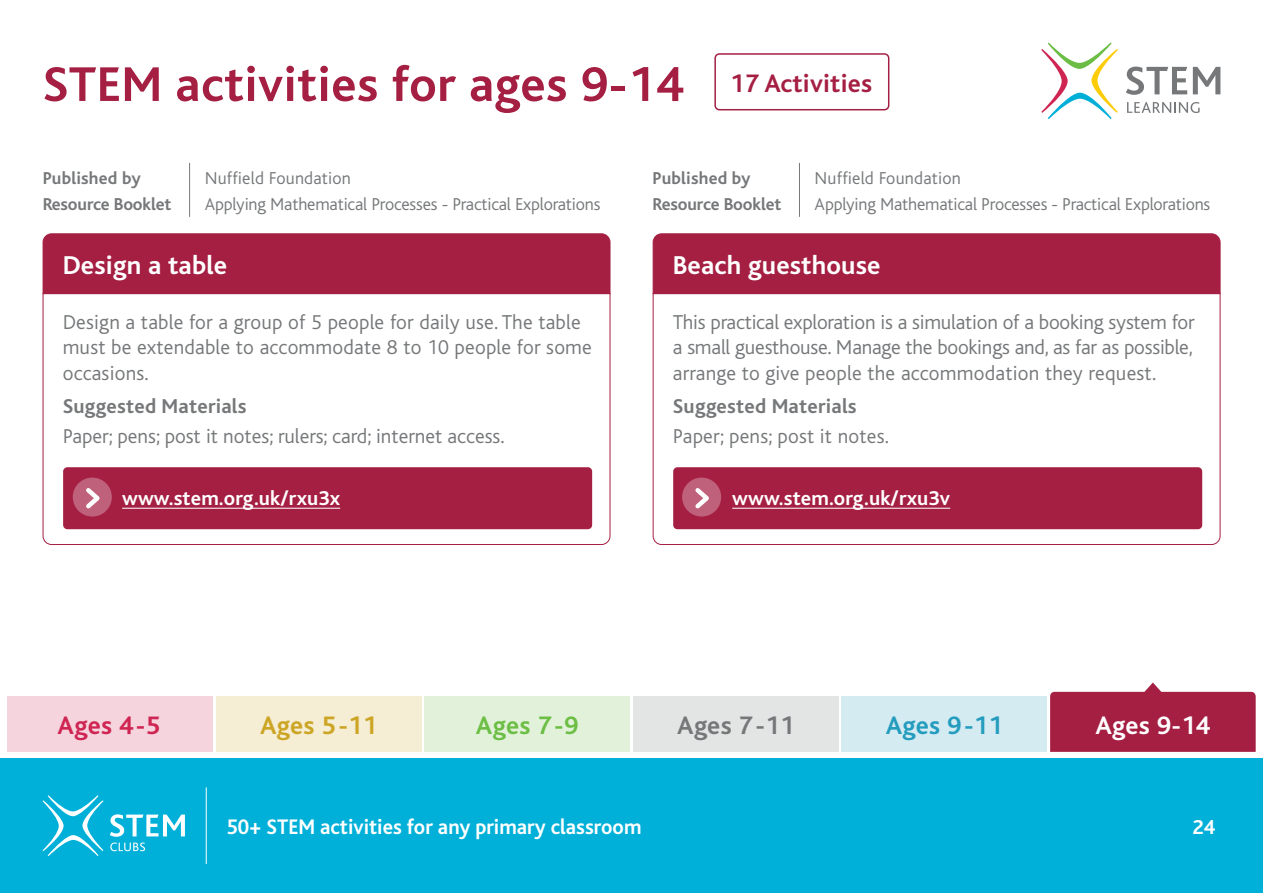
<style>
.page{position:relative;width:1263px;height:893px;background:#fff}
.page>*{position:absolute;margin:0;border:0;box-sizing:border-box;transform-origin:0 0}
.t1{font:700 51px "Bliss";letter-spacing:.01em;color:#a51f43}
.t2{font:700 27px "Bliss";letter-spacing:.005em;color:#fff}
.t3{font:700 26.4px "Bliss";letter-spacing:.01em;color:#cca524}
.t4{font:700 26.4px "Bliss";letter-spacing:.01em;color:#757779}
.t5{font:700 26.4px "Bliss";letter-spacing:.01em;color:#249cbe}
.t6{font:700 26.4px "Bliss";letter-spacing:.01em;color:#fff}
.t7{font:700 26.4px "Bliss";color:#cf2553}
.t8{font:700 26.4px "Bliss";color:#6cbe45}
.t9{font:700 22.05px "Bliss";color:#fff;scale:.95 1}
.t10{font:300 21px/25.2px "Bliss";letter-spacing:.01em;color:#757779}
.t11{font:700 21px "Bliss";letter-spacing:.005em;color:#fff}
.t12{font:700 21px "Bliss";letter-spacing:.01em;color:#757779}
.t13{font:300 18px "Bliss";letter-spacing:-.01em;color:#757779}
.t14{font:300 18px "Bliss";letter-spacing:.01em;color:#757779}
.t15{font:700 18px "Bliss";letter-spacing:-.01em;color:#757779}
.t16{font:700 18px "Bliss";letter-spacing:.01em;color:#757779}
</style>
<div class="page">
<div style="left:714px;top:53px;width:175px;height:57px;border:2px solid #a51f43;border-radius:4px"></div>
<svg style="left:42px;top:294px;width:569px;height:251px"></svg>
<svg style="left:652px;top:294px;width:569px;height:251px"></svg>
<div style="left:42px;top:233px;width:569px;height:61px;background:#a51f43"></div>
<div style="left:652px;top:233px;width:569px;height:61px;background:#a51f43"></div>
<div style="left:63px;top:467px;width:529px;height:62px;background:#a51f43;border-radius:4px"></div>
<div style="left:673px;top:467px;width:529px;height:62px;background:#a51f43;border-radius:4px"></div>
<hr style="left:122px;top:508px;width:218px;height:1px;background:#fff">
<hr style="left:732px;top:508px;width:218px;height:1px;background:#fff">
<hr style="left:189px;top:163px;width:1px;height:54px;background:#757779">
<hr style="left:799px;top:163px;width:1px;height:54px;background:#757779">
<div style="left:74px;top:478px;width:37px;height:38px;background:#bf617b;border-radius:50%"></div>
<div style="left:73px;top:478px;width:39px;height:39px;border:2px solid #fff;border-radius:50%"></div>
<svg style="left:82px;top:488px;width:22px;height:24px"></svg>
<div style="left:683px;top:478px;width:37px;height:38px;background:#bf617b;border-radius:50%"></div>
<div style="left:682px;top:478px;width:39px;height:39px;border:2px solid #fff;border-radius:50%"></div>
<svg style="left:691px;top:488px;width:22px;height:24px"></svg>
<div style="left:0;top:758px;width:1263px;height:135px;background:#00b0d8"></div>
<svg style="left:110px;top:814px;width:75px;height:37px"></svg>
<svg style="left:43px;top:795px;width:60px;height:61px"></svg>
<hr style="left:206px;top:787px;width:1px;height:77px;background:#fff">
<svg style="left:1127px;top:102px;width:72px;height:11px"></svg>
<svg style="left:1126px;top:67px;width:61px;height:28px"></svg>
<svg style="left:1193px;top:67px;width:27px;height:27px"></svg>
<svg style="left:1041px;top:43px;width:77px;height:76px"></svg>
<div style="left:7px;top:696px;width:206px;height:56px;background:#f5d4dd"></div>
<div style="left:216px;top:696px;width:205px;height:56px;background:#f5edd4"></div>
<div style="left:424px;top:696px;width:206px;height:56px;background:#e2f2da"></div>
<div style="left:633px;top:696px;width:205px;height:56px;background:#e3e4e4"></div>
<div style="left:842px;top:696px;width:205px;height:56px;background:#d4ebf2"></div>
<svg style="left:1050px;top:682px;width:205px;height:70px"></svg>
<h1 class="t1" style="left:43px;top:58px;width:831px">STEM activities for ages 9-14 <sup>17</sup> <sup>Activities</sup></h1>
<p class="t16" style="left:43px;top:169px;width:100px">Published by</p>
<p class="t14" style="left:205px;top:168px;width:148px">Nuffield Foundation</p>
<p class="t15" style="left:43px;top:194px;width:130px">Resource Booklet</p>
<p class="t13" style="left:205px;top:194px;width:397px">Applying Mathematical Processes - Practical Explorations</p>
<p class="t16" style="left:652px;top:169px;width:100px">Published by</p>
<p class="t14" style="left:814px;top:168px;width:148px">Nuffield Foundation</p>
<p class="t15" style="left:652px;top:194px;width:130px">Resource Booklet</p>
<p class="t13" style="left:814px;top:194px;width:397px">Applying Mathematical Processes - Practical Explorations</p>
<p class="t2" style="left:63px;top:251px;width:166px">Design a table</p>
<p class="t2" style="left:673px;top:251px;width:209px">Beach guesthouse</p>
<p class="t10" style="left:63px;top:310px;width:531px">Design a table for a group of 5 people for daily use. The table must be extendable to accommodate 8 to 10 people for some occasions.</p>
<p class="t12" style="left:63px;top:395px;width:185px">Suggested Materials</p>
<p class="t10" style="left:63px;top:424px;width:443px">Paper; pens; post it notes; rulers; card; internet access.</p>
<p class="t10" style="left:673px;top:310px;width:523px;text-align:justify">This practical exploration is a simulation of a booking system for a small guesthouse. Manage the bookings and, as far as possible, arrange to give people the accommodation they request.</p>
<p class="t12" style="left:673px;top:395px;width:185px">Suggested Materials</p>
<p class="t10" style="left:673px;top:424px;width:218px">Paper; pens; post it notes.</p>
<p class="t11" style="left:122px;top:488px;width:219px">www.stem.org.uk/rxu3x</p>
<p class="t11" style="left:732px;top:488px;width:219px">www.stem.org.uk/rxu3v</p>
<p class="t7" style="left:58px;top:712px;width:104px">Ages 4 -5</p>
<p class="t3" style="left:260px;top:712px;width:119px">Ages 5 -11</p>
<p class="t8" style="left:476px;top:712px;width:104px">Ages 7 -9</p>
<p class="t4" style="left:677px;top:712px;width:119px">Ages 7 -11</p>
<p class="t5" style="left:886px;top:712px;width:119px">Ages 9 -11</p>
<p class="t6" style="left:1095px;top:712px;width:116px">Ages 9-14</p>
<p class="t9" style="left:226px;top:815px;width:438px">50+ STEM activities for any primary classroom</p>
<p class="t11" style="left:1192px;top:817px;width:24px">24</p>
</div>
